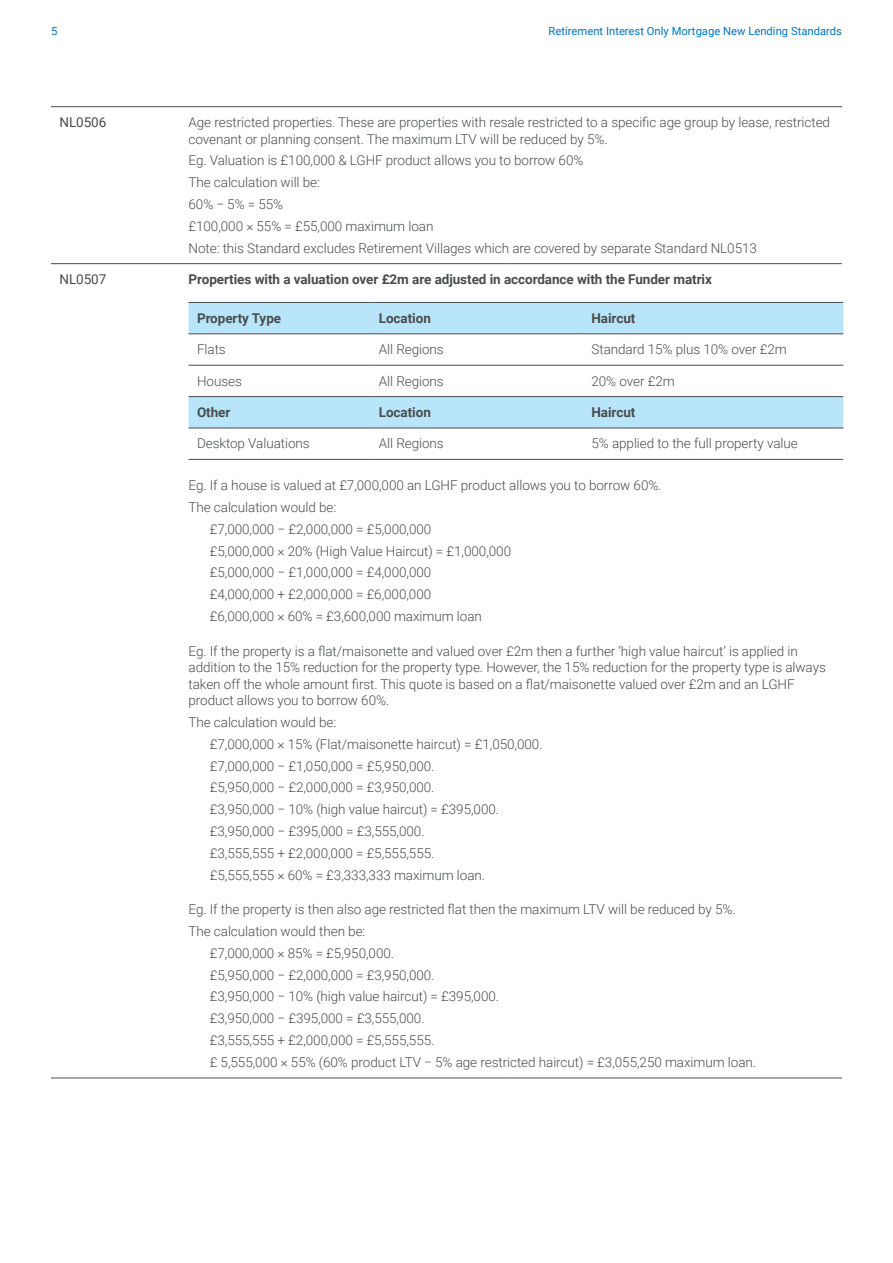
<style>
.page{position:relative;width:893px;height:1263px;background:#fff}
.page>*{position:absolute;margin:0;border:0;box-sizing:border-box;transform-origin:0 0}
._07_Body{font:300 13.5px/16.5px "Roboto";letter-spacing:-.005em;color:#4b4c4d}
._07_Body-2{font:700 13.5px "Roboto";letter-spacing:-.005em;color:#4b4c4d}
._05_Body_bold{font:700 13.5px "Roboto";letter-spacing:-.005em;color:#4b4c4d}
._07_Body-3{font:13.5px "Roboto";letter-spacing:-.005em;color:#4b4c4d}
.t1{font:11.25px "Roboto";color:#0076bf}
</style>
<div class="page">
<hr style="left:51px;top:106px;width:129px;height:1px;background:#4b4c4d">
<hr style="left:180px;top:106px;width:332px;height:1px;background:#4b4c4d">
<hr style="left:512px;top:106px;width:330px;height:1px;background:#4b4c4d">
<hr style="left:51px;top:263px;width:129px;height:1px;background:#4b4c4d">
<hr style="left:180px;top:263px;width:332px;height:1px;background:#4b4c4d">
<hr style="left:512px;top:263px;width:330px;height:1px;background:#4b4c4d">
<hr style="left:51px;top:1077px;width:129px;height:1px;background:#4b4c4d">
<hr style="left:180px;top:1077px;width:332px;height:1px;background:#4b4c4d">
<hr style="left:512px;top:1077px;width:330px;height:1px;background:#4b4c4d">
<svg style="left:189px;top:303px;width:654px;height:125px;fill:#bde5fa"></svg>
<hr style="left:189px;top:365px;width:181px;height:1px;background:#4b4c4d">
<hr style="left:370px;top:365px;width:213px;height:1px;background:#4b4c4d">
<hr style="left:583px;top:365px;width:260px;height:1px;background:#4b4c4d">
<hr style="left:189px;top:333px;width:181px;height:1px;background:#4b4c4d">
<hr style="left:370px;top:333px;width:213px;height:1px;background:#4b4c4d">
<hr style="left:583px;top:333px;width:260px;height:1px;background:#4b4c4d">
<hr style="left:189px;top:396px;width:181px;height:1px;background:#4b4c4d">
<hr style="left:370px;top:396px;width:213px;height:1px;background:#4b4c4d">
<hr style="left:583px;top:396px;width:260px;height:1px;background:#4b4c4d">
<hr style="left:189px;top:428px;width:181px;height:1px;background:#4b4c4d">
<hr style="left:370px;top:428px;width:213px;height:1px;background:#4b4c4d">
<hr style="left:583px;top:428px;width:260px;height:1px;background:#4b4c4d">
<hr style="left:189px;top:459px;width:181px;height:1px;background:#4b4c4d">
<hr style="left:370px;top:459px;width:213px;height:1px;background:#4b4c4d">
<hr style="left:583px;top:459px;width:260px;height:1px;background:#4b4c4d">
<hr style="left:189px;top:302px;width:181px;height:1px;background:#4b4c4d">
<hr style="left:370px;top:302px;width:213px;height:1px;background:#4b4c4d">
<hr style="left:583px;top:302px;width:260px;height:1px;background:#4b4c4d">
<p class="t1" style="left:51px;top:23px;width:8px">5</p>
<p class="t1" style="left:549px;top:23px;width:295px">Retirement Interest Only Mortgage New Lending Standards</p>
<p class="_07_Body-3" style="left:60px;top:113px;width:48px">NL0506</p>
<p class="_07_Body" style="left:189px;top:113px;width:643px">Age restricted properties. These are properties with resale restricted to a specific age group by lease, restricted covenant or planning consent. The maximum LTV will be reduced by 5%.</p>
<p class="_07_Body" style="left:189px;top:152px;width:396px">Eg. Valuation is £100,000 &amp; LGHF product allows you to borrow 60%</p>
<p class="_07_Body" style="left:189px;top:174px;width:133px">The calculation will be:</p>
<p class="_07_Body" style="left:189px;top:195px;width:96px">60% − 5% = 55%</p>
<p class="_07_Body" style="left:189px;top:217px;width:246px">£100,000 × 55% = £55,000 maximum loan</p>
<p class="_07_Body" style="left:189px;top:239px;width:570px">Note: this Standard excludes Retirement Villages which are covered by separate Standard NL0513</p>
<p class="_07_Body-3" style="left:60px;top:270px;width:48px">NL0507</p>
<p class="_07_Body-2" style="left:189px;top:270px;width:525px">Properties with a valuation over £2m are adjusted in accordance with the Funder matrix</p>
<p class="_05_Body_bold" style="left:197px;top:308px;width:86px">Property Type</p>
<p class="_05_Body_bold" style="left:379px;top:308px;width:54px">Location</p>
<p class="_05_Body_bold" style="left:591px;top:308px;width:45px">Haircut</p>
<p class="_07_Body" style="left:197px;top:341px;width:30px">Flats</p>
<p class="_07_Body" style="left:379px;top:341px;width:66px">All Regions</p>
<p class="_07_Body" style="left:591px;top:341px;width:197px">Standard 15% plus 10% over £2m</p>
<p class="_07_Body" style="left:197px;top:372px;width:46px">Houses</p>
<p class="_07_Body" style="left:379px;top:372px;width:66px">All Regions</p>
<p class="_07_Body" style="left:591px;top:372px;width:85px">20% over £2m</p>
<p class="_05_Body_bold" style="left:197px;top:403px;width:35px">Other</p>
<p class="_05_Body_bold" style="left:379px;top:403px;width:54px">Location</p>
<p class="_05_Body_bold" style="left:591px;top:403px;width:45px">Haircut</p>
<p class="_07_Body" style="left:197px;top:435px;width:114px">Desktop Valuations</p>
<p class="_07_Body" style="left:379px;top:435px;width:66px">All Regions</p>
<p class="_07_Body" style="left:591px;top:435px;width:208px">5% applied to the full property value</p>
<p class="_07_Body" style="left:189px;top:476px;width:474px">Eg. If a house is valued at £7,000,000 an LGHF product allows you to borrow 60%.</p>
<p class="_07_Body" style="left:189px;top:498px;width:149px">The calculation would be:</p>
<p class="_07_Body" style="left:210px;top:520px;width:223px">£7,000,000 − £2,000,000 = £5,000,000</p>
<p class="_07_Body" style="left:210px;top:542px;width:303px">£5,000,000 × 20% (High Value Haircut) = £1,000,000</p>
<p class="_07_Body" style="left:210px;top:564px;width:223px">£5,000,000 − £1,000,000 = £4,000,000</p>
<p class="_07_Body" style="left:210px;top:586px;width:223px">£4,000,000 + £2,000,000 = £6,000,000</p>
<p class="_07_Body" style="left:210px;top:607px;width:274px">£6,000,000 × 60% = £3,600,000 maximum loan</p>
<p class="_07_Body" style="left:189px;top:642px;width:639px">Eg. If the property is a flat/maisonette and valued over £2m then a further ‘high value haircut’ is applied in addition to the 15% reduction for the property type. However, the 15% reduction for the property type is always taken off the whole amount first. This quote is based on a flat/maisonette valued over £2m and an LGHF product allows you to borrow 60%.</p>
<p class="_07_Body" style="left:189px;top:713px;width:149px">The calculation would be:</p>
<p class="_07_Body" style="left:210px;top:735px;width:334px">£7,000,000 × 15% (Flat/maisonette haircut) = £1,050,000.</p>
<p class="_07_Body" style="left:210px;top:757px;width:226px">£7,000,000 − £1,050,000 = £5,950,000.</p>
<p class="_07_Body" style="left:210px;top:779px;width:226px">£5,950,000 − £2,000,000 = £3,950,000.</p>
<p class="_07_Body" style="left:210px;top:801px;width:291px">£3,950,000 − 10% (high value haircut) = £395,000.</p>
<p class="_07_Body" style="left:210px;top:822px;width:216px">£3,950,000 − £395,000 = £3,555,000.</p>
<p class="_07_Body" style="left:210px;top:844px;width:226px">£3,555,555 + £2,000,000 = £5,555,555.</p>
<p class="_07_Body" style="left:210px;top:866px;width:277px">£5,555,555 × 60% = £3,333,333 maximum loan.</p>
<p class="_07_Body" style="left:189px;top:901px;width:549px">Eg. If the property is then also age restricted flat then the maximum LTV will be reduced by 5%.</p>
<p class="_07_Body" style="left:189px;top:922px;width:178px">The calculation would then be:</p>
<p class="_07_Body" style="left:210px;top:944px;width:186px">£7,000,000 × 85% = £5,950,000.</p>
<p class="_07_Body" style="left:210px;top:966px;width:226px">£5,950,000 − £2,000,000 = £3,950,000.</p>
<p class="_07_Body" style="left:210px;top:988px;width:291px">£3,950,000 − 10% (high value haircut) = £395,000.</p>
<p class="_07_Body" style="left:210px;top:1010px;width:216px">£3,950,000 − £395,000 = £3,555,000.</p>
<p class="_07_Body" style="left:210px;top:1031px;width:226px">£3,555,555 + £2,000,000 = £5,555,555.</p>
<p class="_07_Body" style="left:210px;top:1053px;width:548px">£ 5,555,000 × 55% (60% product LTV − 5% age restricted haircut) = £3,055,250 maximum loan.</p>
</div>
